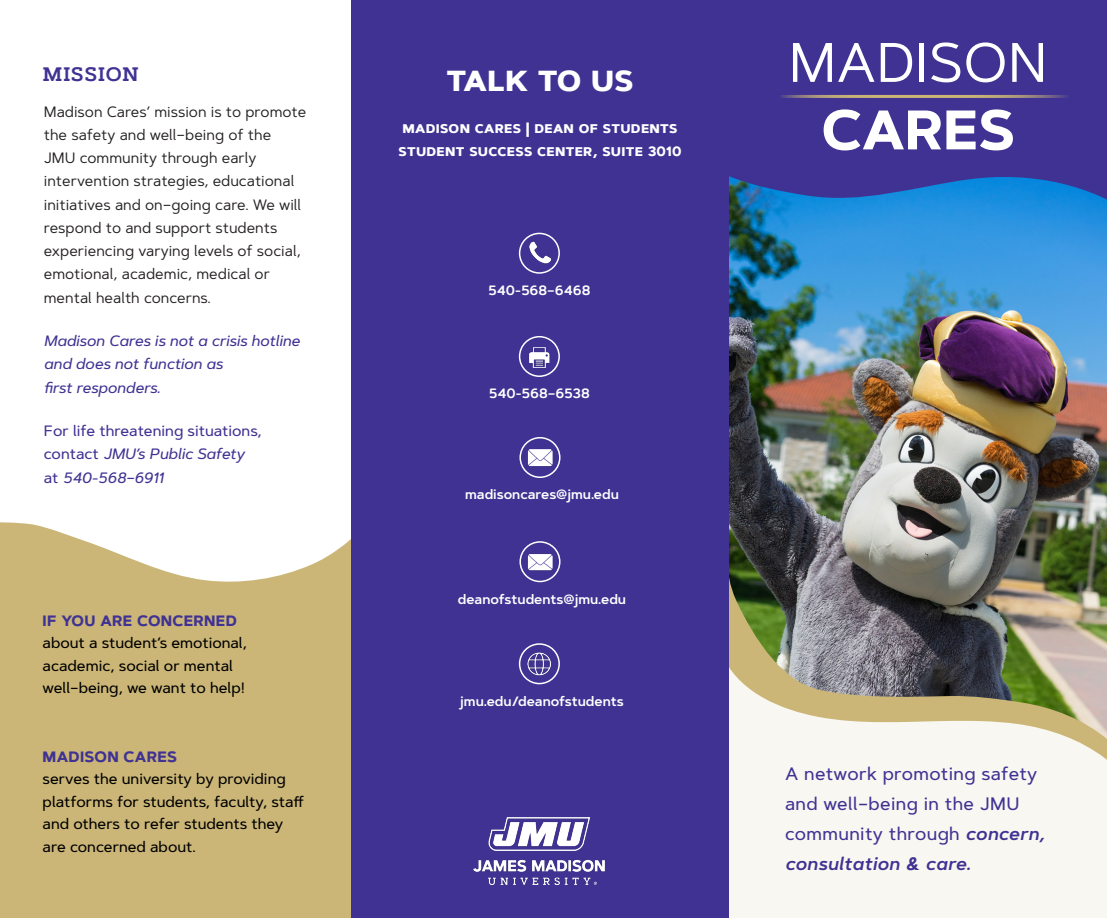
<style>
.page{position:relative;width:1107px;height:918px;background:#fff}
.page>*{position:absolute;margin:0;border:0;box-sizing:border-box;transform-origin:0 0}
.t1{font:55.5px "Artegra Sans";color:#fff}
.t2{font:700 55.5px "Artegra Sans";color:#fff}
.t3{font:700 34.5px "Artegra Sans";color:#fff}
.t4{font:600 19.5px "Artegra Slab";letter-spacing:.02em;color:#3f3293}
.t5{font:500 18px/30px "Artegra Sans";letter-spacing:.02em;color:#3f3293}
.t6{font:15px/23.2px "Artegra Sans";color:#231f20}
.t7{font:500 15px/22.5px "Artegra Sans";color:#000}
.t8{font:italic 500 15px/23.2px "Artegra Sans";color:#3f3293}
.t9{font:500 15px/23.2px "Artegra Sans";color:#3f3293}
.t10{font:700 15px "Artegra Sans";letter-spacing:.02em;color:#fff}
.t11{font:600 13.5px "Artegra Sans";color:#fff}
.t12{font:700 13.5px "Artegra Sans";color:#fff}
.s1{font-style:italic}
.s2{font-weight:700;color:#3f3293}
.s3{font-weight:600;font-style:italic}
</style>
<div class="page">
<svg style="left:0;top:522px;width:351px;height:396px;background:#cfbc83"></svg>
<img style="left:729px;top:216px;width:378px;height:350px">
<img style="left:729px;top:566px;width:378px;height:94px">
<svg style="left:729px;top:660px;width:378px;height:258px;fill:#f9f7f1"></svg>
<svg style="left:729px;top:0;width:378px;height:216px;background:#393d9b"></svg>
<hr style="left:768px;top:95px;width:300px;height:3px;background:#cbb677">
<div style="left:351px;top:0;width:378px;height:918px;background:#3f3293"></div>
<img style="left:473px;top:818px;width:132px;height:66px">
<div style="left:519px;top:336px;width:41px;height:41px;border:2px solid #fff;border-radius:50%"></div>
<img style="left:529px;top:347px;width:21px;height:21px">
<div style="left:519px;top:233px;width:41px;height:41px;border:2px solid #fff;border-radius:50%"></div>
<img style="left:529px;top:242px;width:22px;height:22px">
<div style="left:519px;top:437px;width:42px;height:41px;border:2px solid #fff;border-radius:50%"></div>
<img style="left:524px;top:445px;width:31px;height:25px">
<div style="left:519px;top:643px;width:41px;height:41px;border:2px solid #fff;border-radius:50%"></div>
<img style="left:526px;top:650px;width:25px;height:26px">
<div style="left:519px;top:541px;width:42px;height:41px;border:2px solid #fff;border-radius:50%"></div>
<img style="left:524px;top:549px;width:31px;height:26px">
<p class="t4" style="left:43px;top:60px;width:98px">MISSION</p>
<p class="t6" style="left:44px;top:99px;width:264px">Madison Cares’ mission is to promote the safety and well–being of the JMU community through early intervention strategies, educational initiatives and on–going care. We will respond to and support students experiencing varying levels of social, emotional, academic, medical or mental health concerns.</p>
<p class="t8" style="left:44px;top:329px;width:258px">Madison Cares is not a crisis hotline and does not function as<br>first responders.</p>
<p class="t9" style="left:44px;top:419px;width:219px">For life threatening situations, contact <span class="s1">JMU’s Public Safety </span>at <span class="s1">540-568–6911</span></p>
<p class="t7" style="left:43px;top:609px;width:206px"><span class="s2">IF YOU ARE CONCERNED </span>about a student’s emotional, academic, social or mental well–being, we want to help!</p>
<p class="t7" style="left:43px;top:745px;width:263px"><span class="s2">MADISON CARES<br></span>serves the university by providing platforms for students, faculty, staff and others to refer students they are concerned about.</p>
<p class="t3" style="left:447px;top:54px;width:188px">talk to us</p>
<p class="t10" style="left:403px;top:117px;width:276px">madison cares | dean of students</p>
<p class="t12" style="left:648px;top:141px;width:35px">3010</p>
<p class="t10" style="left:399px;top:139px;width:246px">student success center, suite</p>
<p class="t11" style="left:488px;top:280px;width:104px">540-568–6468</p>
<p class="t11" style="left:489px;top:384px;width:103px">540-568–6538</p>
<p class="t11" style="left:465px;top:484px;width:155px">madisoncares@jmu.edu</p>
<p class="t11" style="left:458px;top:589px;width:170px">deanofstudents@jmu.edu</p>
<p class="t11" style="left:460px;top:691px;width:165px">jmu.edu/deanofstudents</p>
<p class="t1" style="left:789px;top:24px;width:260px">MADISON</p>
<p class="t2" style="left:821px;top:89px;width:195px">CARES</p>
<p class="t5" style="left:785px;top:758px;width:261px">A network promoting safety and well–being in the JMU community through <span class="s3">concern, consultation &amp; care.</span></p>
</div>
